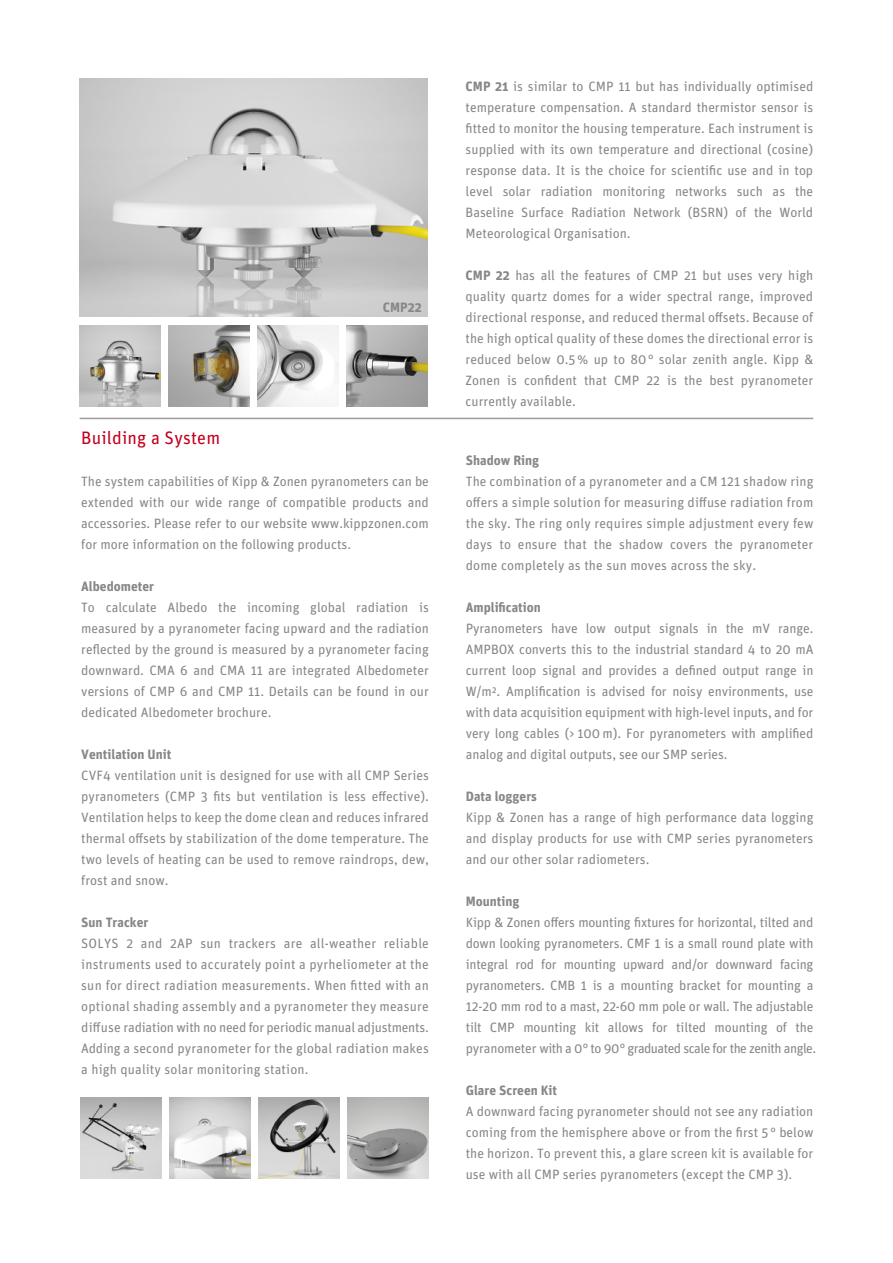
<style>
.page{position:relative;width:893px;height:1263px;background:#fff}
.page>*{position:absolute;margin:0;border:0;box-sizing:border-box;transform-origin:0 0}
.t1{font:18px "Unit Pro";letter-spacing:.01em;color:#c1001f}
.t2{font:13.5px/21px "Unit Pro";color:#868788;text-align:justify}
.t3{font:13.5px/21px "Unit Pro";letter-spacing:-.02em;color:#868788}
.t4{font:700 13.5px "Unit Pro";color:#868788}
.s1{font-weight:700}
</style>
<div class="page">
<hr style="left:80px;top:418px;width:733px;height:1px;background:#9b9c9e">
<img style="left:81px;top:1098px;width:80px;height:81px">
<img style="left:259px;top:1098px;width:80px;height:81px">
<img style="left:170px;top:1098px;width:80px;height:81px">
<svg style="left:348px;top:1098px;width:80px;height:81px;background:#adadac"></svg>
<img style="left:80px;top:79px;width:347px;height:237px">
<img style="left:80px;top:325px;width:81px;height:81px">
<img style="left:169px;top:325px;width:80px;height:81px">
<img style="left:258px;top:325px;width:80px;height:81px">
<img style="left:347px;top:325px;width:80px;height:81px">
<p class="t4" style="left:383px;top:299px;width:40px">CMP22</p>
<h1 class="t1" style="left:81px;top:426px;width:140px">Building a System</h1>
<p class="t2" style="left:81px;top:471px;width:349px">The system capabilities of Kipp &amp; Zonen pyranometers can be extended with our wide range of compatible products and accessories. Please refer to our website www.kippzonen.com for more information on the following products.</p>
<p class="t4" style="left:81px;top:577px;width:74px">Albedometer</p>
<p class="t2" style="left:81px;top:597px;width:349px">To calculate Albedo the incoming global radiation is measured by a pyranometer facing upward and the radiation reflected by the ground is measured by a pyranometer facing downward. CMA 6 and CMA 11 are integrated Albedometer versions of CMP 6 and CMP 11. Details can be found in our dedicated Albedometer brochure.</p>
<p class="t4" style="left:81px;top:745px;width:92px">Ventilation Unit</p>
<p class="t2" style="left:81px;top:765px;width:349px">CVF4 ventilation unit is designed for use with all CMP Series pyranometers (CMP 3 fits but ventilation is less effective).<br>Ventilation helps to keep the dome clean and reduces infrared thermal offsets by stabilization of the dome temperature. The two levels of heating can be used to remove raindrops, dew, frost and snow.</p>
<p class="t4" style="left:81px;top:913px;width:69px">Sun Tracker</p>
<p class="t2" style="left:81px;top:933px;width:349px">SOLYS 2 and 2AP sun trackers are all-weather reliable instruments used to accurately point a pyrheliometer at the sun for direct radiation measurements. When fitted with an optional shading assembly and a pyranometer they measure diffuse radiation with no need for periodic manual adjustments.<br>Adding a second pyranometer for the global radiation makes a high quality solar monitoring station.</p>
<p class="t2" style="left:466px;top:76px;width:349px"><span class="s1">CMP 21</span> is similar to CMP 11 but has individually optimised temperature compensation. A standard thermistor sensor is fitted to monitor the housing temperature. Each instrument is supplied with its own temperature and directional (cosine) response data. It is the choice for scientific use and in top level solar radiation monitoring networks such as the Baseline Surface Radiation Network (BSRN) of the World Meteorological Organisation.</p>
<p class="t2" style="left:466px;top:265px;width:349px"><span class="s1">CMP 22</span> has all the features of CMP 21 but uses very high quality quartz domes for a wider spectral range, improved directional response, and reduced thermal offsets. Because of the high optical quality of these domes the directional error is reduced below 0.5% up to 80° solar zenith angle. Kipp &amp; Zonen is confident that CMP 22 is the best pyranometer currently available.</p>
<p class="t4" style="left:466px;top:451px;width:75px">Shadow Ring</p>
<p class="t2" style="left:466px;top:470px;width:349px">The combination of a pyranometer and a CM 121 shadow ring offers a simple solution for measuring diffuse radiation from the sky. The ring only requires simple adjustment every few days to ensure that the shadow covers the pyranometer dome completely as the sun moves across the sky.</p>
<p class="t4" style="left:466px;top:598px;width:77px">Amplification</p>
<p class="t2" style="left:466px;top:617px;width:349px">Pyranometers have low output signals in the mV range.<br>AMPBOX converts this to the industrial standard 4 to 20 mA current loop signal and provides a defined output range in W/m². Amplification is advised for noisy environments, use with data acquisition equipment with high-level inputs, and for very long cables (&gt; 100 m). For pyranometers with amplified analog and digital outputs, see our SMP series.</p>
<p class="t4" style="left:466px;top:787px;width:73px">Data loggers</p>
<p class="t2" style="left:466px;top:806px;width:349px">Kipp &amp; Zonen has a range of high performance data logging and display products for use with CMP series pyranometers and our other solar radiometers.</p>
<p class="t4" style="left:466px;top:892px;width:55px">Mounting</p>
<p class="t3" style="left:466px;top:911px;width:352px">Kipp &amp; Zonen offers mounting fixtures for horizontal, tilted and down looking pyranometers. CMF 1 is a small round plate with integral rod for mounting upward and/or downward facing pyranometers. CMB 1 is a mounting bracket for mounting a 12-20 mm rod to a mast, 22-60 mm pole or wall. The adjustable tilt CMP mounting kit allows for tilted mounting of the pyranometer with a 0° to 90° graduated scale for the zenith angle.</p>
<p class="t4" style="left:466px;top:1081px;width:93px">Glare Screen Kit</p>
<p class="t2" style="left:466px;top:1100px;width:349px">A downward facing pyranometer should not see any radiation coming from the hemisphere above or from the first 5 ° below the horizon. To prevent this, a glare screen kit is available for use with all CMP series pyranometers (except the CMP 3).</p>
</div>
